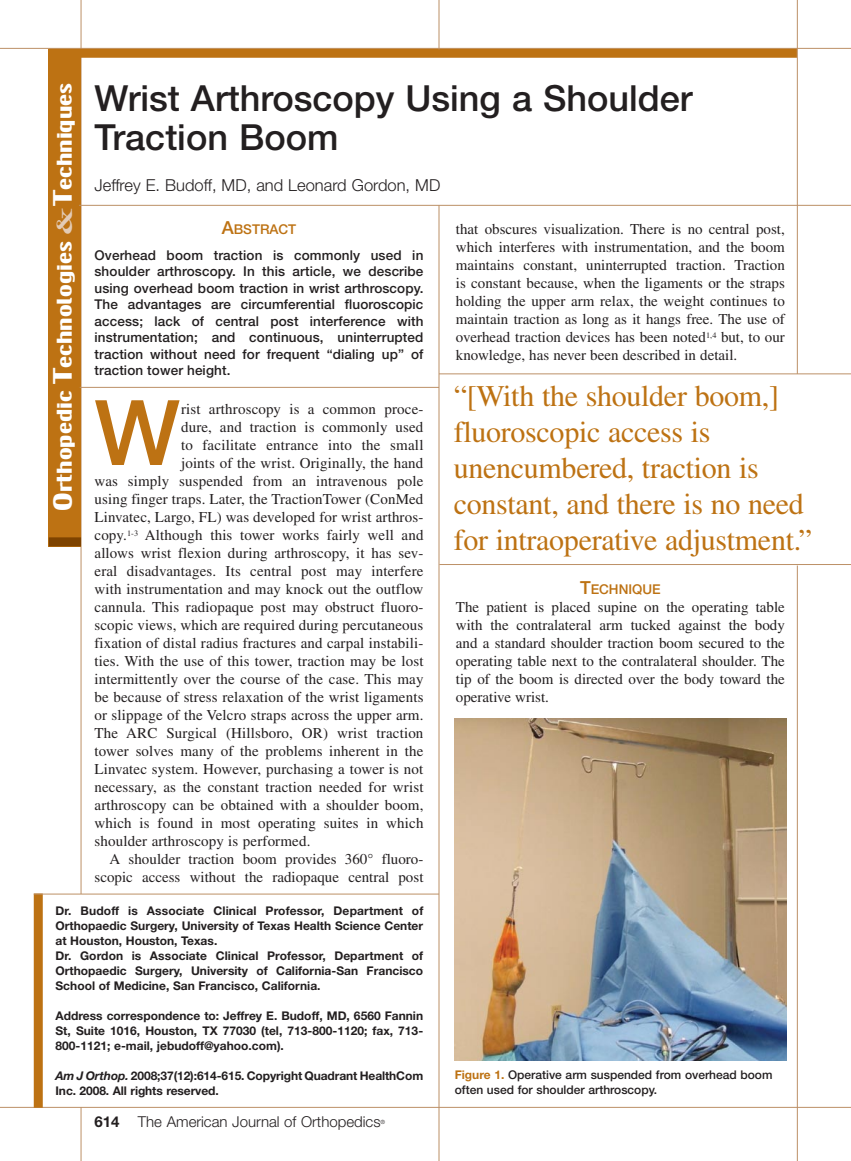
<style>
.page{position:relative;width:851px;height:1161px;background:#fff}
.page>*{position:absolute;margin:0;border:0;box-sizing:border-box;transform-origin:0 0}
.t1{font:500 90.6px "Helvetica Neue";color:#bd7213}
.t2{font:500 36px/39px "Helvetica Neue";color:#231f20}
.t3{font:30px/36px "Times";letter-spacing:-.01em;color:#bd7213}
.t4{font:18px "Techno";color:#fff;scale:1.5 1}
.t5{font:300 16.5px "Helvetica Neue";color:#231f20}
.t6{font:15px/18px "Times";letter-spacing:.01em;color:#231f20;text-align:justify}
.t7{font:300 15px "Helvetica Neue";color:#231f20}
.t8{font:500 13.5px/16.5px "Helvetica Neue";letter-spacing:.01em;color:#231f20;text-align:center}
.t9{font:500 13.5px "Helvetica Neue";color:#bd7213}
.t10{font:700 12px/15px "Helvetica Neue";color:#231f20}
.t11{font:500 12px/15px "Helvetica Neue";color:#231f20}
.t12{font:300 5.7px "Helvetica Neue";color:#231f20}
.s1{font-size:22.5px}
.s2{font-family:"New Caledonia";font-weight:700;font-size:22.5px;color:#e3cbb5}
.s3{font-size:18px;color:#bd7213}
.s4{color:#bd7213}
.s5{font-size:18px}
.s6{font-style:italic}
.s7{font-weight:700}
.s8{font-weight:700;color:#bd7213}
</style>
<div class="page">
<hr style="left:81px;top:0;width:1px;height:894px;background:#bc9066">
<hr style="left:0;top:48px;width:850px;height:1px;background:#bc9066">
<hr style="left:0;top:1107px;width:850px;height:1px;background:#bc9066">
<div style="left:34px;top:894px;width:9px;height:214px;background:#bd7213"></div>
<div style="left:49px;top:49px;width:747px;height:9px;background:#bd7213"></div>
<hr style="left:438px;top:205px;width:1px;height:956px;background:#bc9066">
<hr style="left:438px;top:0;width:1px;height:50px;background:#bc9066">
<hr style="left:81px;top:1107px;width:1px;height:54px;background:#bc9066">
<div style="left:49px;top:49px;width:32px;height:497px;background:#bd7213"></div>
<div style="left:49px;top:537px;width:32px;height:9px;background:#7e4300"></div>
<hr style="left:34px;top:894px;width:405px;height:1px;background:#bc9066">
<hr style="left:439px;top:374px;width:411px;height:1px;background:#bc9066">
<hr style="left:439px;top:564px;width:411px;height:1px;background:#bc9066">
<hr style="left:796px;top:0;width:1px;height:374px;background:#bc9066">
<hr style="left:79px;top:205px;width:771px;height:1px;background:#bc9066">
<img style="left:454px;top:718px;width:332px;height:342px">
<hr style="left:80px;top:387px;width:359px;height:1px;background:#bc9066">
<hr style="left:797px;top:566px;width:1px;height:595px;background:#bc9066">
<p class="t4" style="left:52px;top:511px;width:286px;rotate:-90deg"><span class="s1">O</span>rthopedic <span class="s1">T</span>echnologies <span class="s2">&amp;</span><span class="s1">T</span>echniques</p>
<h2 class="t2" style="left:94px;top:78px;width:599px">Wrist Arthroscopy Using a Shoulder<br>Traction Boom</h2>
<p class="t5" style="left:94px;top:175px;width:347px">Jeffrey E. Budoff, MD, and Leonard Gordon, MD</p>
<p class="t8" style="left:94px;top:216px;width:330px;line-height:25.5px"><span class="s3">A</span><span class="s4">bstract<br></span>Overhead boom traction is commonly used in</p>
<p class="t8" style="left:94px;top:263px;width:330px;text-align:justify">shoulder arthroscopy. In this article, we describe using overhead boom traction in wrist arthroscopy.<br>The advantages are circumferential fluoroscopic access; lack of central post interference with instrumentation; and continuous, uninterrupted traction without need for frequent “dialing up” of traction tower height.</p>
<h1 class="t1" style="left:94px;top:379px;width:87px">W</h1>
<p class="t6" style="left:181px;top:400px;width:244px">rist arthroscopy is a common proce-</p>
<p class="t6" style="left:181px;top:418px;width:244px">dure, and traction is commonly used</p>
<p class="t6" style="left:181px;top:436px;width:244px">to facilitate entrance into the small</p>
<p class="t6" style="left:181px;top:454px;width:244px">joints of the wrist. Originally, the hand</p>
<p class="t6" style="left:94px;top:472px;width:330px">was simply suspended from an intravenous pole</p>
<p class="t6" style="left:94px;top:490px;width:330px">using finger traps. Later, the TractionTower (ConMed</p>
<p class="t6" style="left:94px;top:508px;width:330px">Linvatec, Largo, FL) was developed for wrist arthros-</p>
<p class="t6" style="left:94px;top:526px;width:330px">copy.<sup>1-3</sup> Although this tower works fairly well and</p>
<p class="t6" style="left:94px;top:544px;width:330px">allows wrist flexion during arthroscopy, it has sev-</p>
<p class="t6" style="left:94px;top:562px;width:330px">eral disadvantages. Its central post may interfere</p>
<p class="t6" style="left:94px;top:580px;width:330px">with instrumentation and may knock out the outflow</p>
<p class="t6" style="left:94px;top:598px;width:330px">cannula. This radiopaque post may obstruct fluoro-</p>
<p class="t6" style="left:94px;top:616px;width:330px">scopic views, which are required during percutaneous</p>
<p class="t6" style="left:94px;top:634px;width:330px">fixation of distal radius fractures and carpal instabili-</p>
<p class="t6" style="left:94px;top:652px;width:330px">ties. With the use of this tower, traction may be lost</p>
<p class="t6" style="left:94px;top:670px;width:330px">intermittently over the course of the case. This may</p>
<p class="t6" style="left:94px;top:688px;width:330px">be because of stress relaxation of the wrist ligaments</p>
<p class="t6" style="left:94px;top:706px;width:330px">or slippage of the Velcro straps across the upper arm.</p>
<p class="t6" style="left:94px;top:724px;width:330px">The ARC Surgical (Hillsboro, OR) wrist traction</p>
<p class="t6" style="left:94px;top:742px;width:330px">tower solves many of the problems inherent in the</p>
<p class="t6" style="left:94px;top:760px;width:330px">Linvatec system. However, purchasing a tower is not</p>
<p class="t6" style="left:94px;top:778px;width:330px">necessary, as the constant traction needed for wrist</p>
<p class="t6" style="left:94px;top:796px;width:330px">arthroscopy can be obtained with a shoulder boom,</p>
<p class="t6" style="left:94px;top:814px;width:330px">which is found in most operating suites in which</p>
<p class="t6" style="left:94px;top:832px;width:217px">shoulder arthroscopy is performed.</p>
<p class="t6" style="left:109px;top:850px;width:315px">A shoulder traction boom provides 360° fluoro-</p>
<p class="t6" style="left:94px;top:868px;width:330px">scopic access without the radiopaque central post</p>
<p class="t6" style="left:456px;top:220px;width:330px">that obscures visualization. There is no central post, which interferes with instrumentation, and the boom maintains constant, uninterrupted traction. Traction is constant because, when the ligaments or the straps holding the upper arm relax, the weight continues to maintain traction as long as it hangs free. The use of overhead traction devices has been noted<sup>1,4</sup> but, to our knowledge, has never been described in detail.</p>
<h3 class="t3" style="left:453px;top:378px;width:360px">“[With the shoulder boom,] fluoroscopic access is unencumbered, traction is constant, and there is no need for intraoperative adjustment.”</h3>
<p class="t9" style="left:580px;top:581px;width:82px"><span class="s5">T</span>echnique</p>
<p class="t6" style="left:456px;top:598px;width:330px">The patient is placed supine on the operating table with the contralateral arm tucked against the body and a standard shoulder traction boom secured to the operating table next to the contralateral shoulder. The tip of the boom is directed over the body toward the operative wrist.</p>
<p class="t10" style="left:56px;top:903px;width:369px">Dr. Budoff is Associate Clinical Professor, Department of Orthopaedic Surgery, University of Texas Health Science Center at Houston, Houston, Texas.<br>Dr. Gordon is Associate Clinical Professor, Department of Orthopaedic Surgery, University of California-San Francisco School of Medicine, San Francisco, California.</p>
<p class="t10" style="left:56px;top:1008px;width:369px;text-align:justify">Address correspondence to: Jeffrey E. Budoff, MD, 6560 Fannin St, Suite 1016, Houston, TX 77030 (tel, 713-800-1120; fax, 713- 800-1121; e-mail, jebudoff@yahoo.com).</p>
<p class="t10" style="left:56px;top:1068px;width:369px"><span class="s6">Am J Orthop.</span> 2008;37(12):614-615. Copyright Quadrant HealthCom<br>Inc. 2008. All rights reserved.</p>
<p class="t7" style="left:94px;top:1112px;width:287px"><span class="s7">614</span> The American Journal of Orthopedics</p>
<p class="t12" style="left:380px;top:1119px;width:6px">®</p>
<p class="t11" style="left:454px;top:1067px;width:319px"><span class="s8">Figure 1.</span> Operative arm suspended from overhead boom often used for shoulder arthroscopy.</p>
</div>
